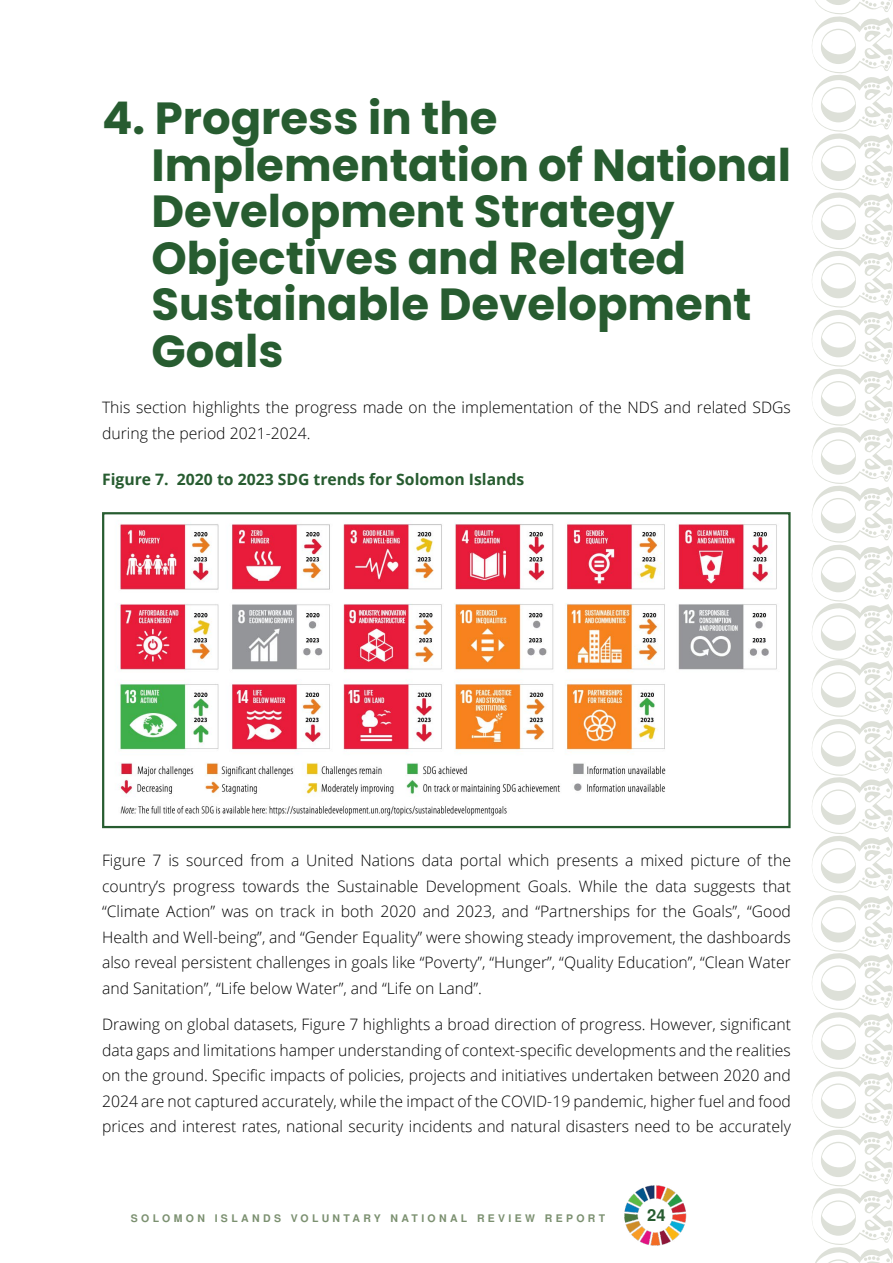
<style>
.page{position:relative;width:893px;height:1263px;background:#fff}
.page>*{position:absolute;margin:0;border:0;box-sizing:border-box;transform-origin:0 0}
.t1{font:700 45px/46.5px "Poppins";color:#275c30}
.t2{font:700 16.5px "Nimbus San L";color:#275c30}
.t3{font:300 15.75px/25.5px "Open Sans";color:#000;text-align:justify}
.t4{font:700 15.75px "Open Sans";color:#275c30}
.t5{font:700 10.5px "Nimbus San L";letter-spacing:.32em;color:#7b9070}
</style>
<div class="page">
<svg style="left:812px;top:0;width:81px;height:1263px"></svg>
<img style="left:624px;top:1185px;width:62px;height:61px">
<img style="left:117px;top:523px;width:660px;height:293px">
<div style="left:102px;top:512px;width:689px;height:316px;border:2px solid #275c30"></div>
<h1 class="t1" style="left:152px;top:96px;width:641px;text-indent:-50px">4. Progress in the<br>Implementation of National<br>Development Strategy<br>Objectives and Related<br>Sustainable Development<br>Goals</h1>
<p class="t3" style="left:102px;top:395px;width:690px">This section highlights the progress made on the implementation of the NDS and related SDGs during the period 2021-2024.</p>
<p class="t4" style="left:102px;top:469px;width:424px">Figure 7. 2020 to 2023 SDG trends for Solomon Islands</p>
<p class="t3" style="left:102px;top:847px;width:690px">Figure 7 is sourced from a United Nations data portal which presents a mixed picture of the country’s progress towards the Sustainable Development Goals. While the data suggests that “Climate Action” was on track in both 2020 and 2023, and “Partnerships for the Goals”, “Good Health and Well-being”, and “Gender Equality” were showing steady improvement, the dashboards also reveal persistent challenges in goals like “Poverty”, “Hunger”, “Quality Education”, “Clean Water and Sanitation”, “Life below Water”, and “Life on Land”.</p>
<p class="t3" style="left:102px;top:1011px;width:690px">Drawing on global datasets, Figure 7 highlights a broad direction of progress. However, significant data gaps and limitations hamper understanding of context-specific developments and the realities on the ground. Specific impacts of policies, projects and initiatives undertaken between 2020 and 2024 are not captured accurately, while the impact of the COVID-19 pandemic, higher fuel and food prices and interest rates, national security incidents and natural disasters need to be accurately</p>
<p class="t5" style="left:131px;top:1210px;width:476px">SOLOMON ISLANDS VOLUNTARY NATIONAL REVIEW REPORT</p>
<p class="t2" style="left:647px;top:1203px;width:20px">24</p>
</div>
